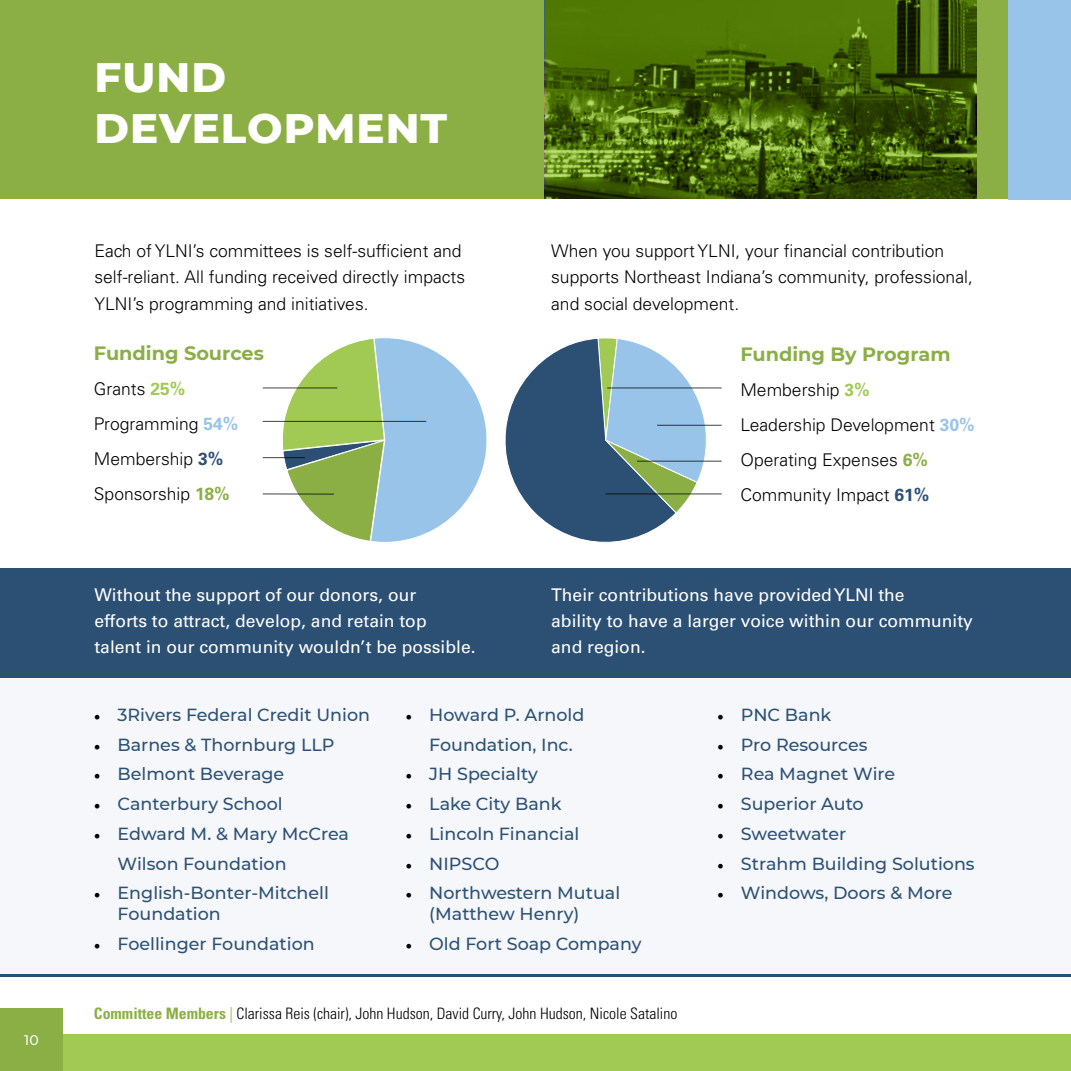
<style>
.page{position:relative;width:1071px;height:1071px;background:#fff}
.page>*{position:absolute;margin:0;border:0;box-sizing:border-box;transform-origin:0 0}
.t1{font:800 42px/50.4px "Montserrat";letter-spacing:.025em;color:#fff}
.t2{font:700 19.25px "Montserrat";color:#8baf45}
.t3{font:500 17.5px/29.8px "Montserrat";color:#2d5175}
.t4{font:300 17.5px/35px "Univers LT Std";color:#000}
.t5{font:17.5px/26.2px "Univers LT Std";color:#fff}
.t6{font:300 condensed 15.75px "Univers LT Std";color:#000}
.t7{font:500 14px "Montserrat";color:#f5f7fa}
.s1{font-weight:700;color:#a0ca53}
.s2{font-weight:700;color:#98c4e9}
.s3{font-weight:700;color:#2c5074}
.s4{font-weight:700;color:#8baf45}
.s5{font-family:"Minion Pro";color:#000}
.s6{color:#8baf45}
</style>
<div class="page">
<div style="left:0;top:678px;width:1071px;height:297px;background:#f5f7fa"></div>
<div style="left:0;top:0;width:1041px;height:198px;background:#8baf45"></div>
<div style="left:1008px;top:0;width:63px;height:199px;background:#98c4e9"></div>
<div style="left:0;top:1034px;width:1071px;height:37px;background:#a0ca53"></div>
<div style="left:0;top:1008px;width:63px;height:63px;background:#8baf45"></div>
<div style="left:0;top:568px;width:1071px;height:110px;background:#2c5074"></div>
<hr style="left:0;top:974px;width:1071px;height:2px;background:#2c5074">
<svg style="left:277px;top:338px;width:435px;height:205px"></svg>
<svg style="left:544px;top:0;width:432px;height:199px;background:#446407"></svg>
<hr style="left:607px;top:388px;width:115px;height:1px;background:#000">
<hr style="left:657px;top:425px;width:65px;height:1px;background:#000">
<hr style="left:637px;top:461px;width:85px;height:1px;background:#000">
<hr style="left:605px;top:494px;width:117px;height:1px;background:#000">
<hr style="left:263px;top:457px;width:42px;height:1px;background:#000">
<hr style="left:263px;top:421px;width:163px;height:1px;background:#000">
<hr style="left:263px;top:388px;width:74px;height:1px;background:#000">
<hr style="left:263px;top:494px;width:71px;height:1px;background:#000">
<p class="t7" style="left:24px;top:1030px;width:16px">10</p>
<h1 class="t1" style="left:94px;top:50px;width:354px">FUND<br>DEVELOPMENT</h1>
<p class="t4" style="left:94px;top:238px;width:372px;line-height:26.2px">Each of YLNI’s committees is self-sufficient and self-reliant. All funding received directly impacts<br>YLNI’s programming and initiatives.</p>
<p class="t4" style="left:551px;top:238px;width:423px;line-height:26.2px">When you support YLNI, your financial contribution supports Northeast Indiana’s community, professional, and social development.</p>
<p class="t2" style="left:94px;top:339px;width:171px">Funding Sources</p>
<p class="t4" style="left:94px;top:371px;width:146px">Grants <span class="s1">25%<br></span>Programming <span class="s2">54%<br></span>Membership <span class="s3">3%<br></span>Sponsorship <span class="s4">18%</span></p>
<p class="t2" style="left:740px;top:340px;width:212px">Funding By Program</p>
<p class="t4" style="left:740px;top:373px;width:236px">Membership <span class="s1">3%<br></span>Leadership Development <span class="s2">30%<br></span>Operating Expenses <span class="s4">6%<br></span>Community Impact <span class="s3">61%</span></p>
<p class="t5" style="left:94px;top:582px;width:383px">Without the support of our donors, our<br>efforts to attract, develop, and retain top talent in our community wouldn’t be possible.</p>
<p class="t5" style="left:551px;top:582px;width:423px">Their contributions have provided YLNI the<br>ability to have a larger voice within our community and region.</p>
<p class="t3" style="left:94px;top:699px;width:278px"><span class="s5">•</span> 3Rivers Federal Credit Union</p>
<p class="t3" style="left:94px;top:729px;width:242px"><span class="s5">•</span> Barnes &amp; Thornburg LLP</p>
<p class="t3" style="left:94px;top:759px;width:192px"><span class="s5">•</span> Belmont Beverage</p>
<p class="t3" style="left:94px;top:788px;width:190px"><span class="s5">•</span> Canterbury School</p>
<p class="t3" style="left:118px;top:818px;width:233px;text-indent:-24px"><span class="s5">•</span> Edward M. &amp; Mary McCrea<br>Wilson Foundation</p>
<p class="t3" style="left:118px;top:882px;width:213px;line-height:21px;text-indent:-24px"><span class="s5">•</span> English-Bonter-Mitchell<br>Foundation</p>
<p class="t3" style="left:94px;top:928px;width:222px"><span class="s5">•</span> Foellinger Foundation</p>
<p class="t3" style="left:429px;top:699px;width:157px;text-indent:-24px"><span class="s5">•</span> Howard P. Arnold<br>Foundation, Inc.</p>
<p class="t3" style="left:406px;top:759px;width:134px"><span class="s5">•</span> JH Specialty</p>
<p class="t3" style="left:406px;top:788px;width:157px"><span class="s5">•</span> Lake City Bank</p>
<p class="t3" style="left:406px;top:818px;width:175px"><span class="s5">•</span> Lincoln Financial</p>
<p class="t3" style="left:406px;top:848px;width:95px"><span class="s5">•</span> NIPSCO</p>
<p class="t3" style="left:429px;top:882px;width:193px;line-height:21px;text-indent:-24px"><span class="s5">•</span> Northwestern Mutual (Matthew Henry)</p>
<p class="t3" style="left:406px;top:928px;width:237px"><span class="s5">•</span> Old Fort Soap Company</p>
<p class="t6" style="left:94px;top:1004px;width:585px"><span class="s4">Committee Members</span> <span class="s6">|</span> Clarissa Reis (chair), John Hudson, David Curry, John Hudson, Nicole Satalino</p>
<p class="t3" style="left:717px;top:699px;width:116px"><span class="s5">•</span> PNC Bank</p>
<p class="t3" style="left:717px;top:729px;width:152px"><span class="s5">•</span> Pro Resources</p>
<p class="t3" style="left:717px;top:759px;width:179px"><span class="s5">•</span> Rea Magnet Wire</p>
<p class="t3" style="left:717px;top:788px;width:148px"><span class="s5">•</span> Superior Auto</p>
<p class="t3" style="left:717px;top:818px;width:130px"><span class="s5">•</span> Sweetwater</p>
<p class="t3" style="left:717px;top:848px;width:259px"><span class="s5">•</span> Strahm Building Solutions</p>
<p class="t3" style="left:717px;top:878px;width:237px"><span class="s5">•</span> Windows, Doors &amp; More</p>
</div>
